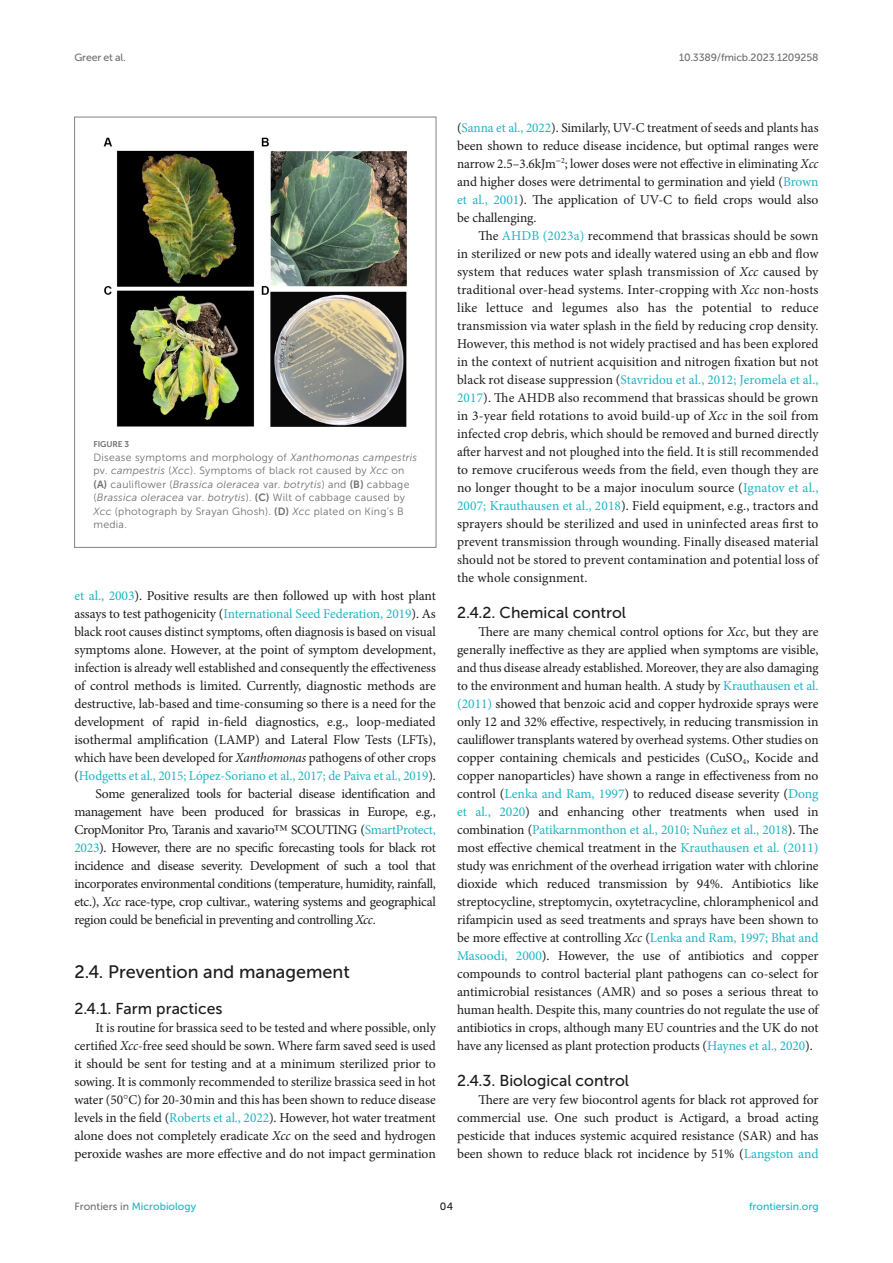
<style>
.page{position:relative;width:893px;height:1263px;background:#fff}
.page>*{position:absolute;margin:0;border:0;box-sizing:border-box;transform-origin:0 0}
.HEAD_2{font:18px "Museo Sans 500";color:#1b1c1b}
.HEAD_3{font:15.75px "Museo Sans 500";color:#1b1c1b}
.HEAD_3_after_HEAD_2{font:15.75px "Museo Sans 500";color:#1b1c1b}
.TEXT_FLUSH{font:13.5px/18px "Minion Pro";letter-spacing:-.005em;color:#1b1c1b;text-align:justify}
.TEXT{font:13.5px/18px "Minion Pro";letter-spacing:-.015em;color:#1b1c1b;text-align:justify}
.FIG_LEG{font:10.5px/13.5px "Museo Sans 300";letter-spacing:.025em;color:#706f70}
.t1{font:10.5px "Museo Sans 500";color:#1db5c3}
.t2{font:10.5px "Museo Sans 500";letter-spacing:-.015em;color:#706f70}
.t3{font:10.5px "Museo Sans 500";color:#1b1c1b}
.FIG_HD{font:8.25px "Museo Sans 700";letter-spacing:-.01em;color:#706f70}
.s1{font-style:italic}
.s2{font-family:"Museo Sans 700"}
.s3{color:#1db5c3}
.s4{font-family:"STIX"}
.s5{color:#706f70}
</style>
<div class="page">
<img style="left:103px;top:137px;width:304px;height:290px">
<div style="left:74px;top:117px;width:362px;height:431px;border:1px solid #808285"></div>
<p class="t2" style="left:74px;top:51px;width:53px">Greer et al.</p>
<p class="t2" style="left:679px;top:51px;width:141px">10.3389/fmicb.2023.1209258</p>
<p class="FIG_HD" style="left:94px;top:440px;width:37px">FIGURE 3</p>
<p class="FIG_LEG" style="left:94px;top:451px;width:325px">Disease symptoms and morphology of <span class="s1">Xanthomonas campestris </span>pv. <span class="s1">campestris</span> (<span class="s1">Xcc</span>). Symptoms of black rot caused by <span class="s1">Xcc</span> on <span class="s2">(A)</span> cauliflower (<span class="s1">Brassica oleracea</span> var. <span class="s1">botrytis</span>) and <span class="s2">(B)</span> cabbage (<span class="s1">Brassica oleracea</span> var. <span class="s1">botrytis</span>). <span class="s2">(C)</span> Wilt of cabbage caused by <span class="s1">Xcc</span> (photograph by Srayan Ghosh). <span class="s2">(D)</span> <span class="s1">Xcc</span> plated on King’s B media.</p>
<p class="TEXT_FLUSH" style="left:74px;top:587px;width:363px"><span class="s3">et al., 2003</span>). Positive results are then followed up with host plant assays to test pathogenicity (<span class="s3">International Seed Federation, 2019</span>). As black root causes distinct symptoms, often diagnosis is based on visual symptoms alone. However, at the point of symptom development, infection is already well established and consequently the effectiveness of control methods is limited. Currently, diagnostic methods are destructive, lab-based and time-consuming so there is a need for the development of rapid in-field diagnostics, e.g., loop-mediated isothermal amplification (LAMP) and Lateral Flow Tests (LFTs), which have been developed for <span class="s1">Xanthomonas</span> pathogens of other crops (<span class="s3">Hodgetts et al., 2015; López-Soriano et al., 2017; de Paiva et al., 2019</span>).</p>
<p class="TEXT" style="left:74px;top:785px;width:363px;text-indent:21px">Some generalized tools for bacterial disease identification and management have been produced for brassicas in Europe, e.g., CropMonitor Pro, Taranis and xavario<span class="s4">™</span> SCOUTING (<span class="s3">SmartProtect, 2023</span>). However, there are no specific forecasting tools for black rot incidence and disease severity. Development of such a tool that incorporates environmental conditions (temperature, humidity, rainfall, etc.), <span class="s1">Xcc</span> race-type, crop cultivar., watering systems and geographical region could be beneficial in preventing and controlling <span class="s1">Xcc</span>.</p>
<p class="HEAD_2" style="left:74px;top:962px;width:277px">2.4. Prevention and management</p>
<p class="HEAD_3_after_HEAD_2" style="left:74px;top:1000px;width:150px">2.4.1. Farm practices</p>
<p class="TEXT_FLUSH" style="left:74px;top:1019px;width:363px;text-indent:21px">It is routine for brassica seed to be tested and where possible, only certified <span class="s1">Xcc</span>-free seed should be sown. Where farm saved seed is used it should be sent for testing and at a minimum sterilized prior to sowing. It is commonly recommended to sterilize brassica seed in hot water (50<span class="s4">°</span>C) for 20-30min and this has been shown to reduce disease levels in the field (<span class="s3">Roberts et al., 2022</span>). However, hot water treatment alone does not completely eradicate <span class="s1">Xcc</span> on the seed and hydrogen peroxide washes are more effective and do not impact germination</p>
<p class="TEXT_FLUSH" style="left:457px;top:119px;width:363px">(<span class="s3">Sanna et al., 2022</span>). Similarly, UV-C treatment of seeds and plants has been shown to reduce disease incidence, but optimal ranges were narrow 2.5–3.6kJm<sup>−</sup><sup>2</sup>; lower doses were not effective in eliminating <span class="s1">Xcc </span>and higher doses were detrimental to germination and yield (<span class="s3">Brown et al., 2001</span>). The application of UV-C to field crops would also be challenging.</p>
<p class="TEXT" style="left:457px;top:227px;width:363px;text-indent:21px">The <span class="s3">AHDB (2023a)</span> recommend that brassicas should be sown in sterilized or new pots and ideally watered using an ebb and flow system that reduces water splash transmission of <span class="s1">Xcc</span> caused by traditional over-head systems. Inter-cropping with <span class="s1">Xcc</span> non-hosts like lettuce and legumes also has the potential to reduce transmission via water splash in the field by reducing crop density.<br>However, this method is not widely practised and has been explored in the context of nutrient acquisition and nitrogen fixation but not black rot disease suppression (<span class="s3">Stavridou et al., 2012; Jeromela et al., 2017</span>). The AHDB also recommend that brassicas should be grown in 3-year field rotations to avoid build-up of <span class="s1">Xcc</span> in the soil from infected crop debris, which should be removed and burned directly after harvest and not ploughed into the field. It is still recommended to remove cruciferous weeds from the field, even though they are no longer thought to be a major inoculum source (<span class="s3">Ignatov et al., 2007; Krauthausen et al., 2018</span>). Field equipment, e.g., tractors and sprayers should be sterilized and used in uninfected areas first to prevent transmission through wounding. Finally diseased material should not be stored to prevent contamination and potential loss of the whole consignment.</p>
<p class="HEAD_3" style="left:457px;top:604px;width:171px">2.4.2. Chemical control</p>
<p class="TEXT_FLUSH" style="left:457px;top:623px;width:363px;text-indent:21px">There are many chemical control options for <span class="s1">Xcc</span>, but they are generally ineffective as they are applied when symptoms are visible, and thus disease already established. Moreover, they are also damaging to the environment and human health. A study by <span class="s3">Krauthausen et al. (2011)</span> showed that benzoic acid and copper hydroxide sprays were only 12 and 32% effective, respectively, in reducing transmission in cauliflower transplants watered by overhead systems. Other studies on copper containing chemicals and pesticides (CuSO<sub>4</sub>, Kocide and copper nanoparticles) have shown a range in effectiveness from no control (<span class="s3">Lenka and Ram, 1997</span>) to reduced disease severity (<span class="s3">Dong et al., 2020</span>) and enhancing other treatments when used in combination (<span class="s3">Patikarnmonthon et al., 2010; Nuñez et al., 2018</span>). The most effective chemical treatment in the <span class="s3">Krauthausen et al. (2011) </span>study was enrichment of the overhead irrigation water with chlorine dioxide which reduced transmission by 94%. Antibiotics like streptocycline, streptomycin, oxytetracycline, chloramphenicol and rifampicin used as seed treatments and sprays have been shown to be more effective at controlling <span class="s1">Xcc</span> (<span class="s3">Lenka and Ram, 1997; Bhat and Masoodi, 2000</span>). However, the use of antibiotics and copper compounds to control bacterial plant pathogens can co-select for antimicrobial resistances (AMR) and so poses a serious threat to human health. Despite this, many countries do not regulate the use of antibiotics in crops, although many EU countries and the UK do not have any licensed as plant protection products (<span class="s3">Haynes et al., 2020</span>).</p>
<p class="HEAD_3" style="left:457px;top:1072px;width:173px">2.4.3. Biological control</p>
<p class="TEXT_FLUSH" style="left:457px;top:1091px;width:363px;text-indent:21px">There are very few biocontrol agents for black rot approved for commercial use. One such product is Actigard, a broad acting pesticide that induces systemic acquired resistance (SAR) and has been shown to reduce black rot incidence by 51% (<span class="s3">Langston and</span></p>
<p class="t1" style="left:74px;top:1200px;width:123px"><span class="s5">Frontiers in</span> Microbiology</p>
<p class="t3" style="left:440px;top:1200px;width:15px">04</p>
<p class="t1" style="left:749px;top:1200px;width:71px">frontiersin.org</p>
</div>
